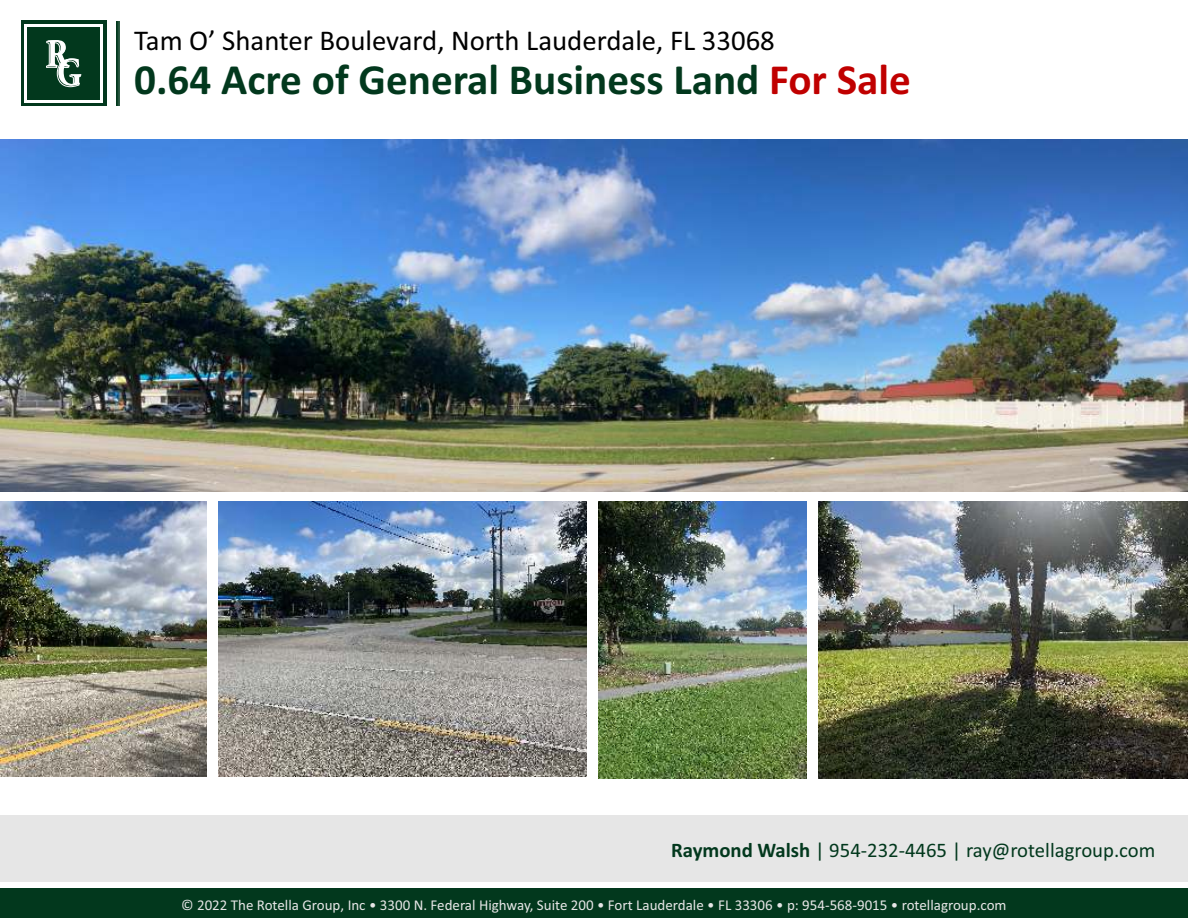
<style>
.page{position:relative;width:1188px;height:918px;background:#fff}
.page>*{position:absolute;margin:0;border:0;box-sizing:border-box;transform-origin:0 0}
.t1{font:700 43.2px "Calibri";color:#02381d}
.t2{font:28.8px "Calibri";color:#000}
.t3{font:20.7px "Calibri";color:#02381d}
.t4{font:15px "Calibri";color:#e6e6e6}
.s1{color:#c00000}
.s2{font-weight:700}
</style>
<div class="page">
<img style="left:117px;top:21px;width:3px;height:84px">
<div style="left:21px;top:21px;width:85px;height:85px;background:linear-gradient(to right,#02381d,#02381d)"></div>
<div style="left:25px;top:24px;width:78px;height:78px;background:#fff"></div>
<div style="left:28px;top:27px;width:72px;height:73px;background:#02381d"></div>
<svg style="left:46px;top:40px;width:35px;height:47px"></svg>
<div style="left:0;top:889px;width:1188px;height:29px;background:#02381d"></div>
<div style="left:0;top:816px;width:1188px;height:66px;background:#e6e6e6"></div>
<img style="left:0;top:140px;width:1188px;height:351px">
<img style="left:818px;top:501px;width:370px;height:277px">
<img style="left:598px;top:501px;width:208px;height:277px">
<img style="left:219px;top:501px;width:367px;height:276px">
<img style="left:0;top:501px;width:206px;height:276px">
<h2 class="t2" style="left:134px;top:29px;width:642px">Tam O’ Shanter Boulevard, North Lauderdale, FL 33068</h2>
<h1 class="t1" style="left:134px;top:61px;width:778px">0.64 Acre of General Business Land <span class="s1">For Sale</span></h1>
<h3 class="t3" style="left:671px;top:842px;width:486px"><span class="s2">Raymond Walsh</span> | 954-232-4465 | ray@rotellagroup.com</h3>
<p class="t4" style="left:181px;top:898px;width:827px">© 2022 The Rotella Group, Inc • 3300 N. Federal Highway, Suite 200 • Fort Lauderdale • FL 33306 • p: 954-568-9015 • rotellagroup.com</p>
</div>
